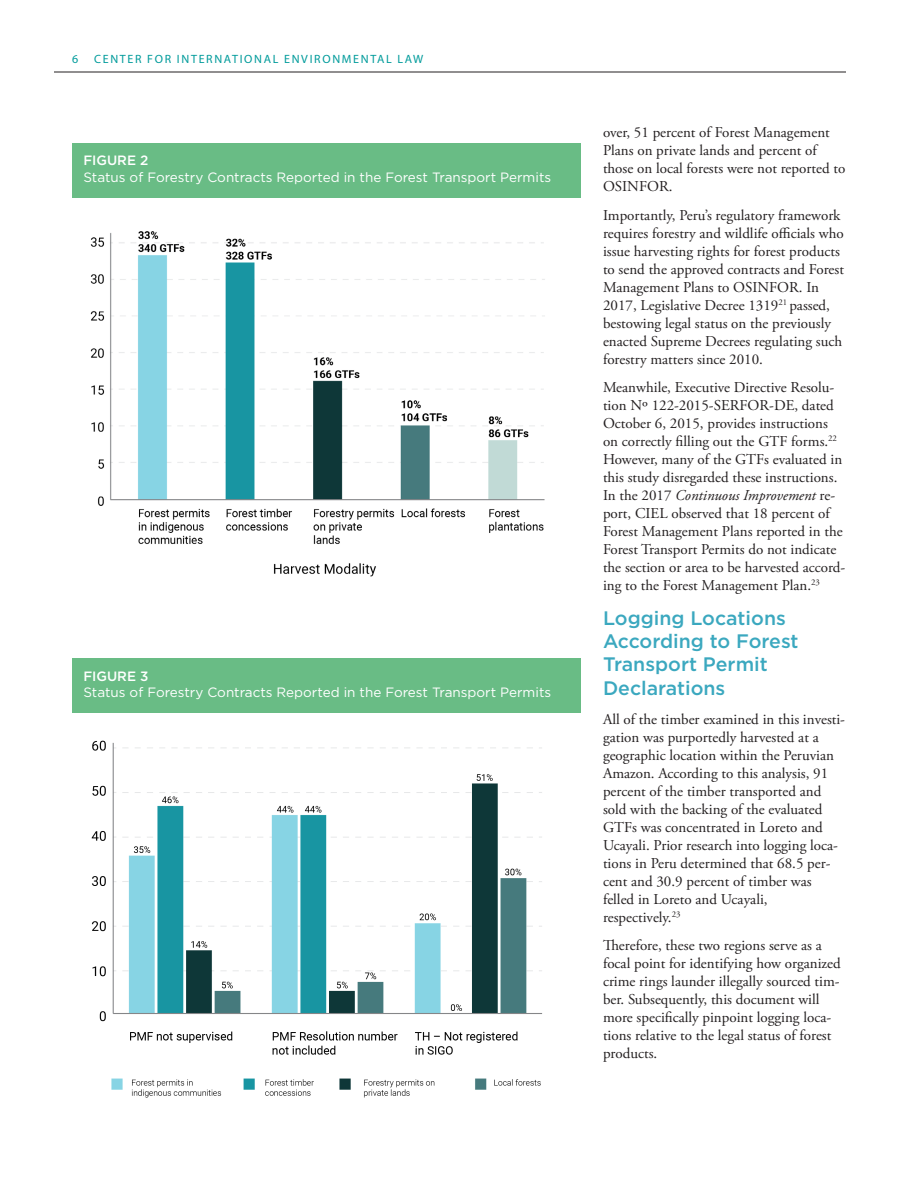
<style>
.page{position:relative;width:918px;height:1188px;background:#fff}
.page>*{position:absolute;margin:0;border:0;box-sizing:border-box;transform-origin:0 0}
._01_body_text{font:500 19.5px/23.4px "Gotham";color:#3ba8bf}
._01_body_text-2{font:15px/18px "Adobe Garamond Pro";color:#231f20}
._01_body_text-3{font:13.5px "Gotham";color:#fff}
._01_body_text-4{font:500 13.5px "Gotham";color:#fff}
.t1{font:12px "Myriad Pro";letter-spacing:.14em;color:#009b9b}
.s1{font-style:italic}
</style>
<div class="page">
<hr style="left:54px;top:72px;width:792px;height:1px;background:#231f20">
<img style="left:90px;top:231px;width:455px;height:346px">
<img style="left:91px;top:740px;width:452px;height:358px">
<div style="left:72px;top:143px;width:508px;height:54px;background:#69bc85"></div>
<div style="left:72px;top:658px;width:508px;height:55px;background:#69bc85"></div>
<p class="t1" style="left:72px;top:52px;width:353px">6 CENTER FOR INTERNATIONAL ENVIRONMENTAL LAW</p>
<p class="_01_body_text-4" style="left:83px;top:152px;width:67px">FIGURE 2</p>
<p class="_01_body_text-3" style="left:83px;top:168px;width:469px">Status of Forestry Contracts Reported in the Forest Transport Permits</p>
<p class="_01_body_text-4" style="left:83px;top:667px;width:67px">FIGURE 3</p>
<p class="_01_body_text-3" style="left:83px;top:684px;width:469px">Status of Forestry Contracts Reported in the Forest Transport Permits</p>
<p class="_01_body_text-2" style="left:603px;top:124px;width:244px">over, 51 percent of Forest Management<br>Plans on private lands and percent of those on local forests were not reported to<br>OSINFOR.</p>
<p class="_01_body_text-2" style="left:603px;top:206px;width:243px">Importantly, Peru’s regulatory framework requires forestry and wildlife officials who issue harvesting rights for forest products to send the approved contracts and Forest Management Plans to OSINFOR. In 2017, Legislative Decree 1319<sup>21</sup> passed, bestowing legal status on the previously enacted Supreme Decrees regulating such forestry matters since 2010.</p>
<p class="_01_body_text-2" style="left:603px;top:379px;width:244px">Meanwhile, Executive Directive Resolu&shy;tion Nº 122-2015-SERFOR-DE, dated October 6, 2015, provides instructions on correctly filling out the GTF forms.<sup>22<br></sup>However, many of the GTFs evaluated in this study disregarded these instructions.<br>In the 2017 <span class="s1">Continuous Improvement</span> re&shy;port, CIEL observed that 18 percent of Forest Management Plans reported in the Forest Transport Permits do not indicate the section or area to be harvested accord&shy;ing to the Forest Management Plan.<sup>23</sup></p>
<p class="_01_body_text" style="left:603px;top:606px;width:197px">Logging Locations<br>According to Forest<br>Transport Permit<br>Declarations</p>
<p class="_01_body_text-2" style="left:603px;top:710px;width:244px">All of the timber examined in this investi&shy;gation was purportedly harvested at a geographic location within the Peruvian Amazon. According to this analysis, 91 percent of the timber transported and sold with the backing of the evaluated GTFs was concentrated in Loreto and Ucayali. Prior research into logging loca&shy;tions in Peru determined that 68.5 per&shy;cent and 30.9 percent of timber was felled in Loreto and Ucayali, respectively.<sup>23</sup></p>
<p class="_01_body_text-2" style="left:603px;top:937px;width:239px">Therefore, these two regions serve as a focal point for identifying how organized crime rings launder illegally sourced tim&shy;ber. Subsequently, this document will more specifically pinpoint logging loca&shy;tions relative to the legal status of forest products.</p>
</div>
